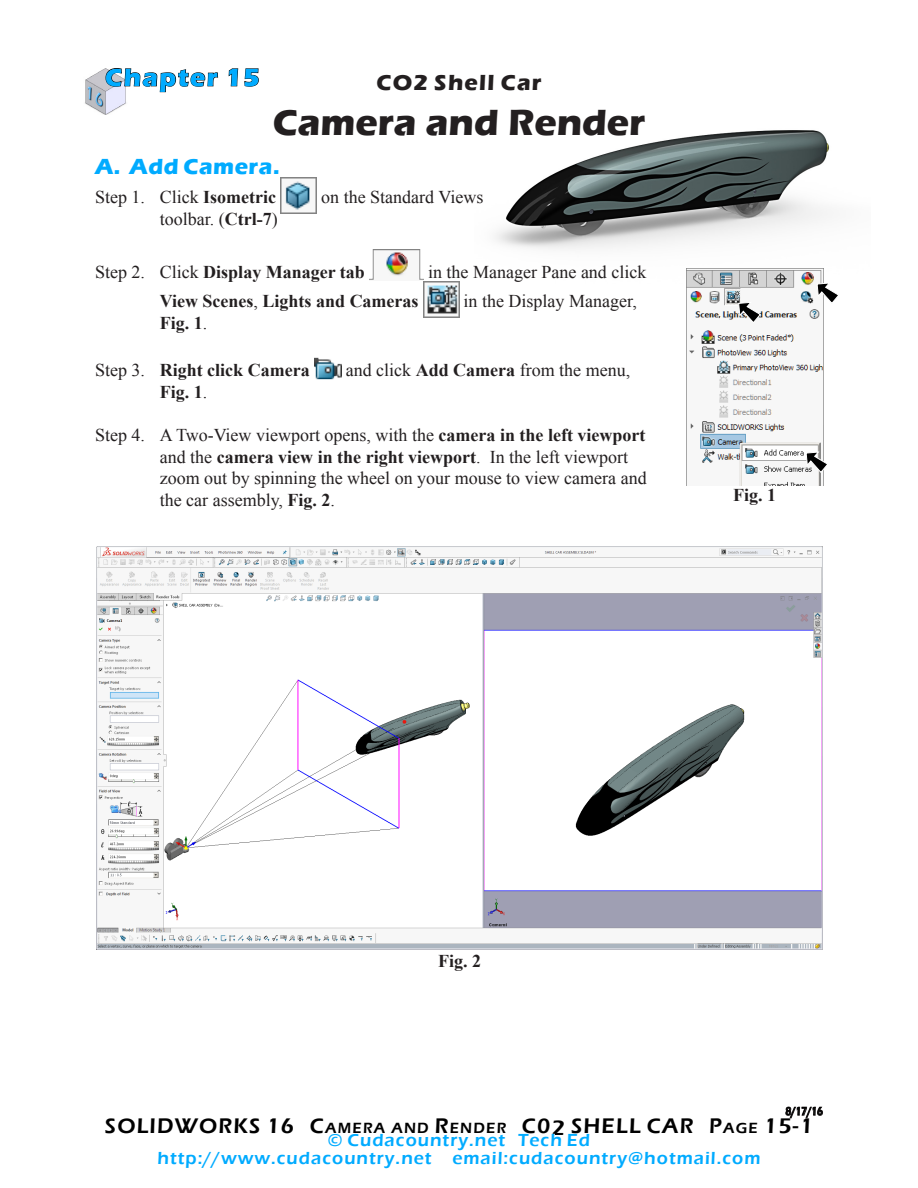
<style>
.page{position:relative;width:918px;height:1188px;background:#fff}
.page>*{position:absolute;margin:0;border:0;box-sizing:border-box;transform-origin:0 0}
.Headline{font:700 37.5px "Eras ITC";color:#231f20}
.Chapter_Number{font:700 25.5px "Eras ITC";letter-spacing:.06em;color:#00abff}
.Subhead_1{font:700 22.5px "Eras ITC";letter-spacing:.025em;color:#00abff}
.Set_of_Chapters{font:700 22.5px "Eras ITC";letter-spacing:.055em;color:#231f20}
.Page_Number{font:600 21.75px "Eras ITC";letter-spacing:.055em;color:#000}
.Body_text{font:18px/21.6px "Times New Roman";color:#231f20}
.Body_text-2{font:700 18px "Times New Roman";color:#231f20}
.Web{font:600 18px "Eras ITC";letter-spacing:.055em;color:#00abff}
.Fig_No{font:700 18px "Times New Roman";color:#231f20}
.Date{font:600 12px "Eras ITC";color:#000;scale:.8 1}
.s1{font-weight:700}
.s2{font-weight:400}
.s3{font-size:15.15px}
</style>
<div class="page">
<img style="left:495px;top:130px;width:334px;height:194px">
<img style="left:85px;top:68px;width:37px;height:46px">
<svg style="left:105px;top:68px;width:113px;height:38px"></svg>
<svg style="left:228px;top:68px;width:31px;height:19px"></svg>
<img style="left:281px;top:178px;width:36px;height:36px">
<img style="left:369px;top:250px;width:55px;height:30px">
<img style="left:423px;top:282px;width:36px;height:36px">
<img style="left:314px;top:357px;width:27px;height:23px">
<svg style="left:785px;top:1106px;width:38px;height:13px"></svg>
<img style="left:686px;top:268px;width:137px;height:218px">
<svg style="left:806px;top:452px;width:21px;height:21px"></svg>
<svg style="left:817px;top:283px;width:21px;height:21px"></svg>
<svg style="left:738px;top:302px;width:23px;height:21px"></svg>
<img style="left:97px;top:546px;width:726px;height:404px">
<p class="Chapter_Number" style="left:105px;top:63px;width:156px">Chapter 15</p>
<p class="Set_of_Chapters" style="left:376px;top:70px;width:167px">CO2 Shell Car</p>
<p class="Headline" style="left:273px;top:101px;width:374px">Camera and Render</p>
<p class="Subhead_1" style="left:95px;top:154px;width:186px">A. Add Camera.</p>
<p class="Body_text" style="left:95px;top:186px;width:183px">Step 1. Click <span class="s1">Isometric</span></p>
<p class="Body_text" style="left:321px;top:186px;width:164px">on the Standard Views</p>
<p class="Body_text" style="left:160px;top:208px;width:119px">toolbar. (<span class="s1">Ctrl-7</span>)</p>
<p class="Body_text-2" style="left:95px;top:259px;width:271px"><span class="s2">Step 2. Click</span> Display Manager tab</p>
<p class="Body_text" style="left:428px;top:261px;width:220px">in the Manager Pane and click</p>
<p class="Body_text-2" style="left:160px;top:289px;width:260px">View Scenes<span class="s2">,</span> Lights and Cameras</p>
<p class="Body_text" style="left:464px;top:290px;width:175px">in the Display Manager,</p>
<p class="Body_text-2" style="left:160px;top:310px;width:49px">Fig. 1<span class="s2">.</span></p>
<p class="Body_text-2" style="left:95px;top:358px;width:216px"><span class="s2">Step 3.</span> Right click Camera</p>
<p class="Body_text" style="left:346px;top:359px;width:286px">and click <span class="s1">Add Camera</span> from the menu,</p>
<p class="Body_text-2" style="left:160px;top:379px;width:49px">Fig. 1<span class="s2">.</span></p>
<p class="Body_text" style="left:160px;top:424px;width:488px;text-indent:-65px">Step 4. A Two-View viewport opens, with the <span class="s1">camera in the left viewport </span>and the <span class="s1">camera view in the right viewport</span>. In the left viewport zoom out by spinning the wheel on your mouse to view camera and the car assembly, <span class="s1">Fig. 2</span>.</p>
<p class="Fig_No" style="left:733px;top:483px;width:45px">Fig. 1</p>
<p class="Fig_No" style="left:438px;top:948px;width:45px">Fig. 2</p>
<p class="Date" style="left:785px;top:1104px;width:48px">8/17/16</p>
<p class="Page_Number" style="left:105px;top:1114px;width:710px">SOLIDWORKS 16 C<span class="s3">AMERA AND</span> R<span class="s3">ENDER</span> C02 SHELL CAR P<span class="s3">AGE</span> 15-1</p>
<p class="Web" style="left:328px;top:1130px;width:264px">© Cudacountry.net Tech Ed</p>
<p class="Web" style="left:158px;top:1148px;width:604px">http://www.cudacountry.net email:cudacountry@hotmail.com</p>
</div>
